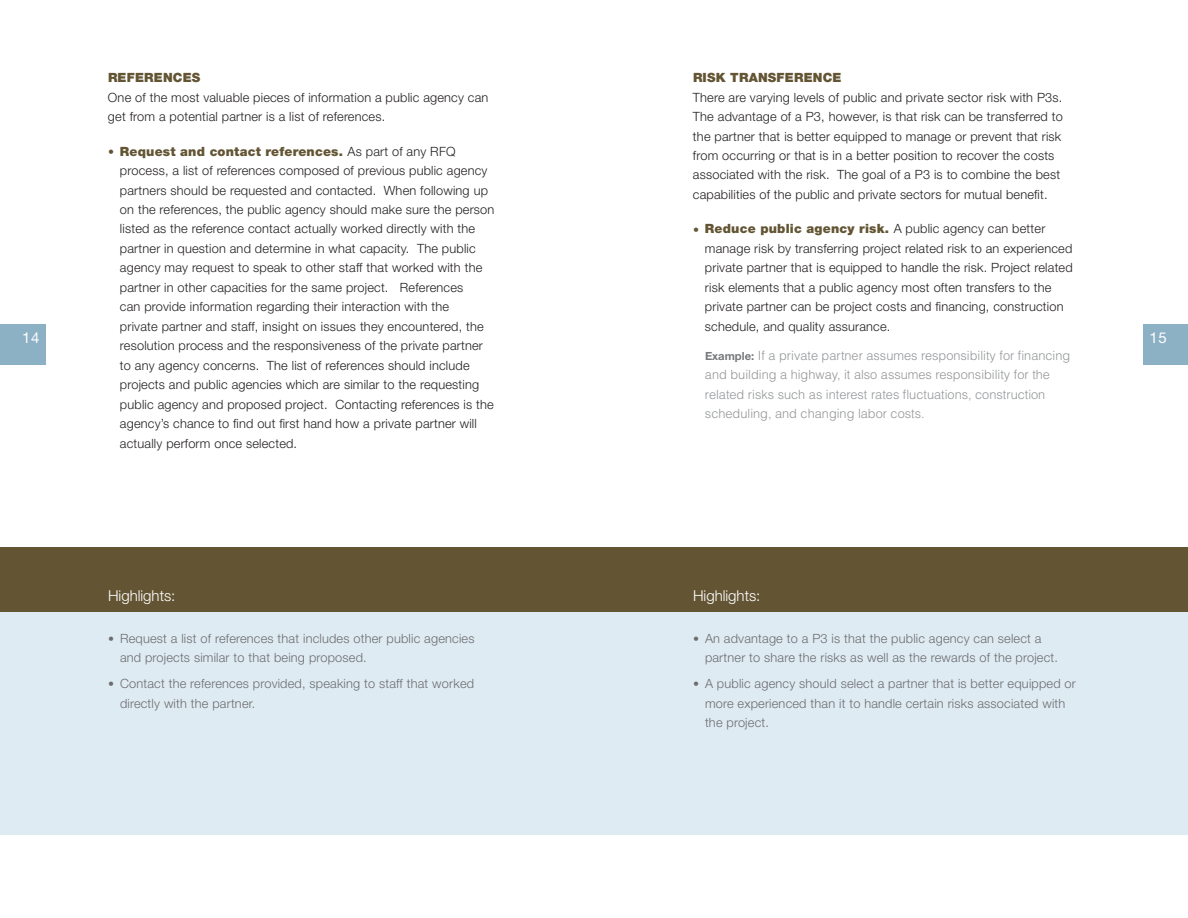
<style>
.page{position:relative;width:1188px;height:918px;background:#fff}
.page>*{position:absolute;margin:0;border:0;box-sizing:border-box;transform-origin:0 0}
.t1{font:300 15px "Helvetica Neue";color:#fff}
.t2{font:15px "Helvetica Neue";color:#fff}
.t3{font:300 12.75px/19.5px "Helvetica Neue";letter-spacing:.015em;color:#231f20}
.t4{font:300 12.75px/19.5px "Helvetica Neue";letter-spacing:.015em;color:#6c6d70}
.t5{font:300 12.75px/19.5px "Helvetica";color:#939598}
.t6{font:900 12.75px "Helvetica Neue";letter-spacing:.015em;color:#635534}
.t7{font:300 12px "Helvetica Neue";color:#6c6d70}
.t8{font:900 12px "Helvetica Neue";color:#635534}
.s1{font-weight:900;color:#635534}
.s2{font-family:"Helvetica Neue";font-weight:700;font-size:11.25px;color:#76787b}
</style>
<div class="page">
<div style="left:0;top:324px;width:46px;height:41px;background:#8cb0c4"></div>
<div style="left:1143px;top:324px;width:45px;height:41px;background:#8cb0c4"></div>
<div style="left:0;top:548px;width:1188px;height:286px;background:#dfebf3"></div>
<div style="left:0;top:548px;width:1188px;height:64px;background:#635534"></div>
<p class="t6" style="left:108px;top:70px;width:38px">References</p>
<p class="t3" style="left:108px;top:87px;width:382px">One of the most valuable pieces of information a public agency can get from a potential partner is a list of references.</p>
<p class="t3" style="left:120px;top:141px;width:376px"><span class="s1">Request and contact references.</span> As part of any RFQ process, a list of references composed of previous public agency partners should be requested and contacted. When following up on the references, the public agency should make sure the person listed as the reference contact actually worked directly with the partner in question and determine in what capacity. The public agency may request to speak to other staff that worked with the partner in other capacities for the same project. References<br>can provide information regarding their interaction with the<br>private partner and staff, insight on issues they encountered, the resolution process and the responsiveness of the private partner to any agency concerns. The list of references should include projects and public agencies which are similar to the requesting public agency and proposed project. Contacting references is the agency’s chance to find out first hand how a private partner will actually perform once selected.</p>
<p class="t6" style="left:693px;top:70px;width:57px">Risk Trans</p>
<p class="t6" style="left:777px;top:70px;width:19px">ference</p>
<p class="t3" style="left:693px;top:87px;width:371px">There are varying levels of public and private sector risk with P3s.<br>The advantage of a P3, however, is that risk can be transferred to the partner that is better equipped to manage or prevent that risk from occurring or that is in a better position to recover the costs associated with the risk. The goal of a P3 is to combine the best capabilities of the public and private sectors for mutual benefit.</p>
<p class="t3" style="left:705px;top:219px;width:369px"><span class="s1">Reduce public agency risk.</span> A public agency can better manage risk by transferring project related risk to an experienced private partner that is equipped to handle the risk. Project related risk elements that a public agency most often transfers to the private partner can be project costs and financing, construction schedule, and quality assurance.</p>
<p class="t5" style="left:705px;top:345px;width:367px"><span class="s2">Example:</span> If a private partner assumes responsibility for financing and building a highway, it also assumes responsibility for the related risks such as interest rates fluctuations, construction scheduling, and changing labor costs.</p>
<p class="t8" style="left:108px;top:144px;width:7px">•</p>
<p class="t8" style="left:693px;top:222px;width:7px">•</p>
<p class="t2" style="left:22px;top:329px;width:18px">14</p>
<p class="t2" style="left:1149px;top:329px;width:18px">15</p>
<p class="t1" style="left:108px;top:586px;width:69px">Highlights:</p>
<p class="t4" style="left:120px;top:628px;width:356px">Request a list of references that includes other public agencies and projects similar to that being proposed.</p>
<p class="t4" style="left:120px;top:674px;width:356px">Contact the references provided, speaking to staff that worked directly with the partner.</p>
<p class="t7" style="left:108px;top:631px;width:7px">•</p>
<p class="t7" style="left:108px;top:677px;width:7px">•</p>
<p class="t1" style="left:693px;top:586px;width:69px">Highlights:</p>
<p class="t4" style="left:705px;top:628px;width:355px">An advantage to a P3 is that the public agency can select a partner to share the risks as well as the rewards of the project.</p>
<p class="t4" style="left:705px;top:674px;width:372px">A public agency should select a partner that is better equipped or more experienced than it to handle certain risks associated with the project.</p>
<p class="t7" style="left:693px;top:631px;width:7px">•</p>
<p class="t7" style="left:693px;top:677px;width:7px">•</p>
</div>
